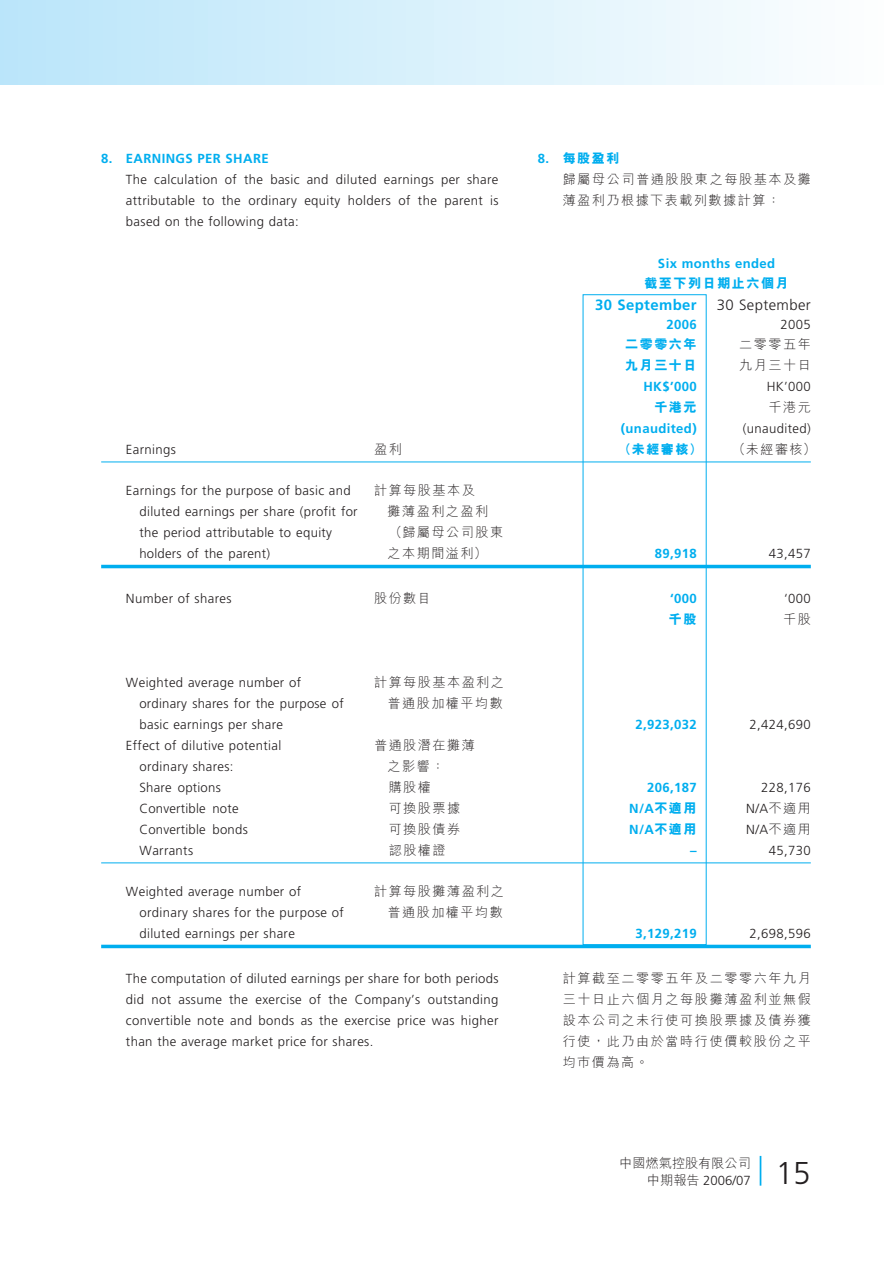
<style>
.page{position:relative;width:884px;height:1266px;background:#fff}
.page>*{position:absolute;margin:0;border:0;box-sizing:border-box;transform-origin:0 0}
.t1{font:300 31.5px "Frutiger";color:#231f20}
.t2{font:700 14.88px "Frutiger";letter-spacing:.025em;color:#00aeef}
.t3{font:300 14.88px "Frutiger";letter-spacing:.025em;color:#231f20}
.t4{font:300 13.12px/21px "Frutiger";letter-spacing:.03em;color:#231f20;text-align:justify}
.t5{font:300 13.12px/21px "M Hei";letter-spacing:.11em;color:#231f20}
.t6{font:700 13.12px "Frutiger";letter-spacing:.03em;color:#00aeef}
.t7{font:800 13.12px "M Hei";letter-spacing:.11em;color:#00aeef}
.t8{font:300 13.12px "M Hei";color:#231f20}
.s1{font-family:"Frutiger";font-weight:700;color:#00aeef}
.s2{font-weight:800;color:#00aeef}
.s3{font-family:"M Hei";font-weight:800}
.s4{font-family:"M Hei"}
</style>
<div class="page">
<hr style="left:759px;top:1155px;width:2px;height:30px;background:#00aeef">
<div style="left:0;top:0;width:884px;height:85px;background:linear-gradient(to right,#b9e5f9,#fdfefe)"></div>
<hr style="left:101px;top:461px;width:710px;height:1px;background:#00aeef">
<svg style="left:101px;top:564px;width:710px;height:4px;background:#31bdf1"></svg>
<hr style="left:101px;top:862px;width:710px;height:1px;background:#00aeef">
<svg style="left:101px;top:944px;width:710px;height:4px;background:#26b9f1"></svg>
<p class="t6" style="left:101px;top:153px;width:169px">8. EARNINGS PER SHARE</p>
<p class="t4" style="left:126px;top:170px;width:374px">The calculation of the basic and diluted earnings per share attributable to the ordinary equity holders of the parent is based on the following data:</p>
<p class="t5" style="left:562px;top:149px;width:250px;text-indent:-25px"><span class="s1">8.</span> <span class="s2">每股盈利<br></span>歸屬母公司普通股股東之每股基本及攤薄盈利乃根據下表載列數據計算：</p>
<p class="t6" style="left:658px;top:258px;width:119px">Six months ended</p>
<p class="t7" style="left:644px;top:278px;width:146px">截至下列日期止六個月</p>
<p class="t2" style="left:595px;top:298px;width:103px">30 September</p>
<p class="t3" style="left:717px;top:298px;width:95px">30 September</p>
<p class="t6" style="left:666px;top:319px;width:32px">2006</p>
<p class="t4" style="left:780px;top:315px;width:32px">2005</p>
<p class="t7" style="left:625px;top:339px;width:73px">二零零六年</p>
<p class="t5" style="left:739px;top:336px;width:73px">二零零五年</p>
<p class="t7" style="left:625px;top:360px;width:73px">九月三十日</p>
<p class="t5" style="left:739px;top:357px;width:73px">九月三十日</p>
<p class="t6" style="left:643px;top:381px;width:55px">HK$’000</p>
<p class="t4" style="left:766px;top:377px;width:46px">HK’000</p>
<p class="t7" style="left:654px;top:402px;width:44px">千港元</p>
<p class="t5" style="left:768px;top:399px;width:44px">千港元</p>
<p class="t6" style="left:621px;top:423px;width:77px">(unaudited)</p>
<p class="t4" style="left:743px;top:419px;width:69px">(unaudited)</p>
<p class="t4" style="left:126px;top:440px;width:52px">Earnings</p>
<p class="t5" style="left:374px;top:441px;width:29px">盈利</p>
<p class="t7" style="left:618px;top:444px;width:85px">（未經審核）</p>
<p class="t5" style="left:732px;top:441px;width:85px">（未經審核）</p>
<p class="t4" style="left:126px;top:480px;width:226px">Earnings for the purpose of basic and</p>
<p class="t5" style="left:374px;top:481px;width:102px">計算每股基本及</p>
<p class="t4" style="left:139px;top:501px;width:220px">diluted earnings per share (profit for</p>
<p class="t5" style="left:387px;top:502px;width:102px">攤薄盈利之盈利</p>
<p class="t4" style="left:139px;top:522px;width:194px">the period attributable to equity</p>
<p class="t5" style="left:389px;top:523px;width:115px">（歸屬母公司股東</p>
<p class="t4" style="left:139px;top:543px;width:132px">holders of the parent)</p>
<p class="t5" style="left:387px;top:544px;width:101px">之本期間溢利）</p>
<p class="t6" style="left:654px;top:547px;width:43px">89,918</p>
<p class="t4" style="left:769px;top:543px;width:43px">43,457</p>
<p class="t4" style="left:126px;top:589px;width:107px">Number of shares</p>
<p class="t5" style="left:374px;top:589px;width:58px">股份數目</p>
<p class="t6" style="left:670px;top:593px;width:28px">‘000</p>
<p class="t4" style="left:784px;top:589px;width:28px">‘000</p>
<p class="t7" style="left:669px;top:614px;width:29px">千股</p>
<p class="t5" style="left:783px;top:610px;width:29px">千股</p>
<p class="t4" style="left:126px;top:673px;width:177px">Weighted average number of</p>
<p class="t5" style="left:374px;top:673px;width:131px">計算每股基本盈利之</p>
<p class="t4" style="left:139px;top:694px;width:206px">ordinary shares for the purpose of</p>
<p class="t5" style="left:387px;top:694px;width:117px">普通股加權平均數</p>
<p class="t4" style="left:139px;top:715px;width:145px">basic earnings per share</p>
<p class="t6" style="left:635px;top:719px;width:63px">2,923,032</p>
<p class="t4" style="left:749px;top:715px;width:63px">2,424,690</p>
<p class="t4" style="left:126px;top:736px;width:157px">Effect of dilutive potential</p>
<p class="t5" style="left:374px;top:736px;width:102px">普通股潛在攤薄</p>
<p class="t4" style="left:139px;top:757px;width:96px">ordinary shares:</p>
<p class="t5" style="left:387px;top:757px;width:58px">之影響：</p>
<p class="t4" style="left:139px;top:778px;width:83px">Share options</p>
<p class="t5" style="left:374px;top:778px;width:58px">　購股權</p>
<p class="t6" style="left:647px;top:782px;width:51px">206,187</p>
<p class="t4" style="left:761px;top:778px;width:51px">228,176</p>
<p class="t4" style="left:139px;top:799px;width:101px">Convertible note</p>
<p class="t5" style="left:374px;top:799px;width:88px">　可換股票據</p>
<p class="t6" style="left:629px;top:803px;width:69px">N/A<span class="s3">不適用</span></p>
<p class="t4" style="left:746px;top:799px;width:66px">N/A<span class="s4">不適用</span></p>
<p class="t4" style="left:139px;top:820px;width:110px">Convertible bonds</p>
<p class="t5" style="left:374px;top:820px;width:88px">　可換股債券</p>
<p class="t6" style="left:629px;top:824px;width:69px">N/A<span class="s3">不適用</span></p>
<p class="t4" style="left:746px;top:820px;width:66px">N/A<span class="s4">不適用</span></p>
<p class="t4" style="left:140px;top:841px;width:55px">Warrants</p>
<p class="t5" style="left:374px;top:841px;width:73px">　認股權證</p>
<p class="t6" style="left:690px;top:845px;width:8px">–</p>
<p class="t4" style="left:769px;top:841px;width:43px">45,730</p>
<p class="t4" style="left:126px;top:881px;width:177px">Weighted average number of</p>
<p class="t5" style="left:374px;top:882px;width:131px">計算每股攤薄盈利之</p>
<p class="t4" style="left:139px;top:902px;width:206px">ordinary shares for the purpose of</p>
<p class="t5" style="left:387px;top:903px;width:117px">普通股加權平均數</p>
<p class="t4" style="left:139px;top:923px;width:157px">diluted earnings per share</p>
<p class="t6" style="left:635px;top:927px;width:63px">3,129,219</p>
<p class="t4" style="left:749px;top:923px;width:63px">2,698,596</p>
<p class="t5" style="left:562px;top:969px;width:250px;text-align:justify">計算截至二零零五年及二零零六年九月三十日止六個月之每股攤薄盈利並無假設本公司之未行使可換股票據及債券獲行使，此乃由於當時行使價較股份之平均巿價為高。</p>
<p class="t4" style="left:126px;top:969px;width:374px">The computation of diluted earnings per share for both periods did not assume the exercise of the Company’s outstanding convertible note and bonds as the exercise price was higher than the average market price for shares.</p>
<p class="t8" style="left:619px;top:1157px;width:133px">中國燃氣控股有限公司</p>
<p class="t4" style="left:647px;top:1171px;width:105px"><span class="s4">中期報告</span> 2006/07</p>
<h1 class="t1" style="left:776px;top:1159px;width:37px">15</h1>
</div>
